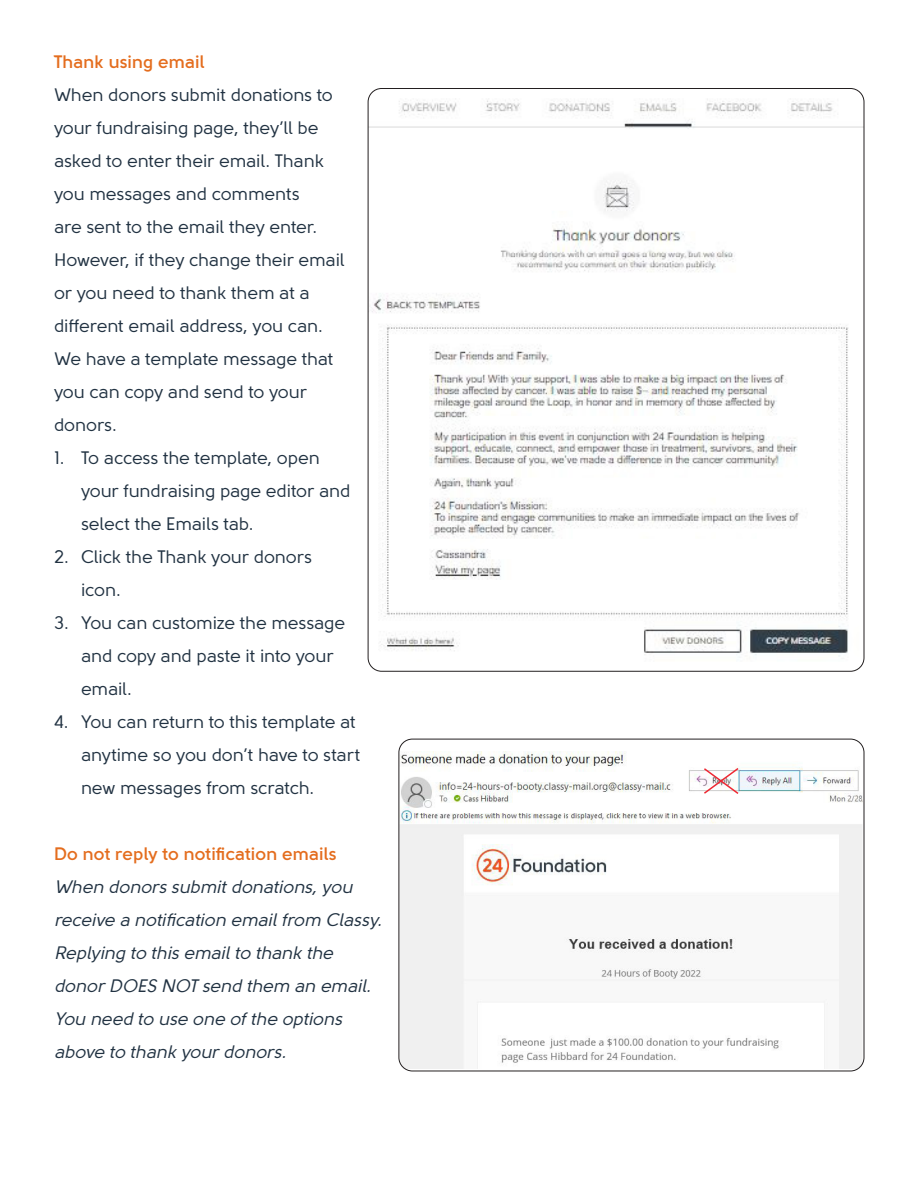
<style>
.page{position:relative;width:918px;height:1188px;background:#fff}
.page>*{position:absolute;margin:0;border:0;box-sizing:border-box;transform-origin:0 0}
.Orange_Body_Head{font:18px/33px "Mile One";letter-spacing:-.01em;color:#213242}
.Orange_Body_Head-2{font:italic 18px/33px "Mile One";color:#213242}
.Paragraph_Style_1{font:600 18px "Mile One";color:#e46d1e}
.Orange_Body_Head-3{font:600 18px "Mile One";letter-spacing:.005em;color:#e46d1e}
</style>
<div class="page">
<img style="left:368px;top:88px;width:496px;height:570px">
<img style="left:399px;top:751px;width:463px;height:318px">
<svg style="left:702px;top:766px;width:38px;height:30px"></svg>
<p class="Orange_Body_Head-3" style="left:54px;top:51px;width:152px">Thank using email</p>
<p class="Orange_Body_Head" style="left:54px;top:78px;width:292px">When donors submit donations to your fundraising page, they’ll be asked to enter their email. Thank you messages and comments<br>are sent to the email they enter.<br>However, if they change their email or you need to thank them at a different email address, you can.<br>We have a template message that you can copy and send to your donors.</p>
<p class="Orange_Body_Head" style="left:81px;top:441px;width:271px;text-indent:-27px">1. To access the template, open your fundraising page editor and select the Emails tab.</p>
<p class="Orange_Body_Head" style="left:81px;top:540px;width:232px;text-indent:-27px">2. Click the Thank your donors icon.</p>
<p class="Orange_Body_Head" style="left:81px;top:606px;width:266px;text-indent:-27px">3. You can customize the message and copy and paste it into your email.</p>
<p class="Orange_Body_Head" style="left:81px;top:705px;width:281px;text-indent:-27px">4. You can return to this template at anytime so you don’t have to start new messages from scratch.</p>
<p class="Paragraph_Style_1" style="left:54px;top:843px;width:284px">Do not reply to notification emails</p>
<p class="Orange_Body_Head-2" style="left:54px;top:870px;width:334px">When donorssubmitdonations,you receive a notification emailfrom Classy.<br>Replying to thisemailto thank the donorDOES NOT send them an email.<br>You need to use one ofthe options above to thank yourdonors.</p>
</div>
